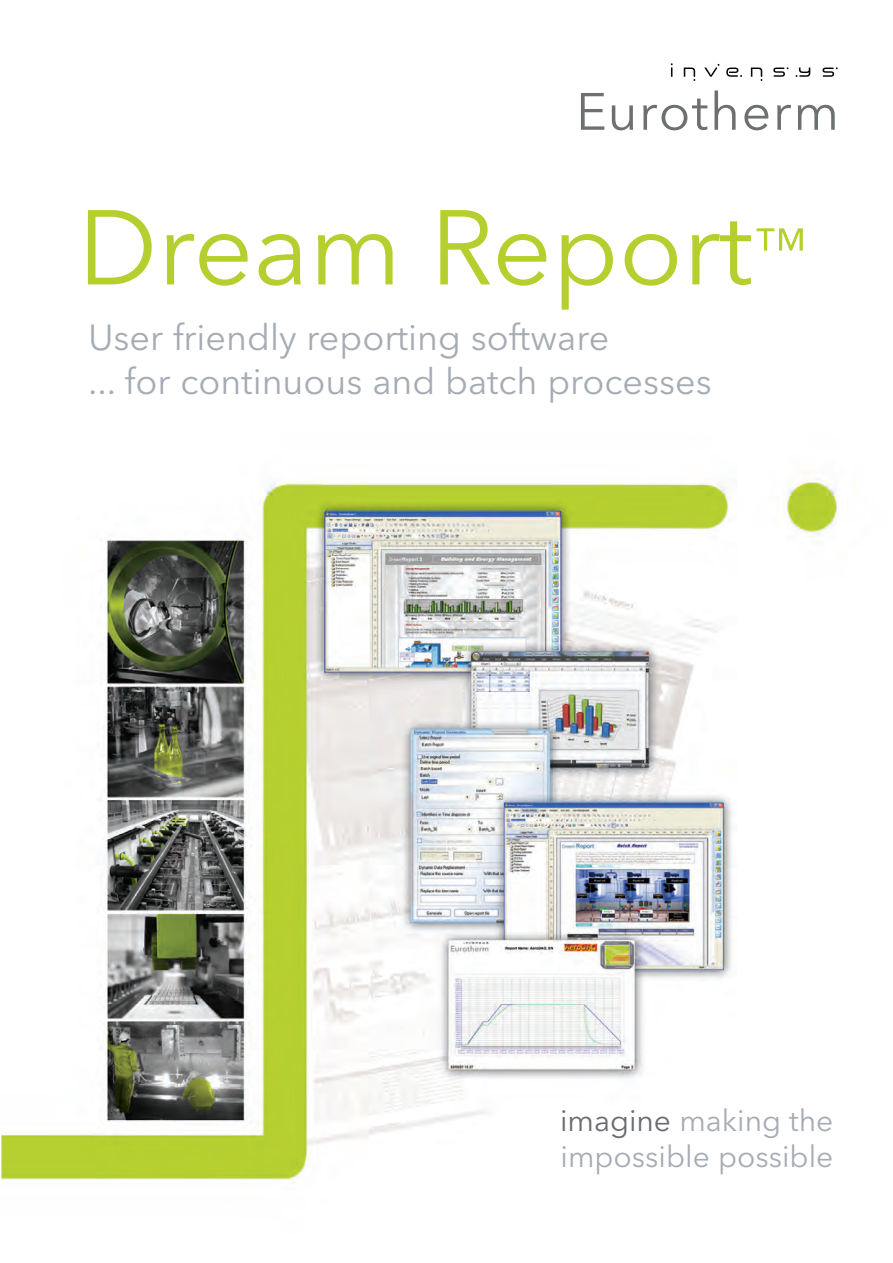
<style>
.page{position:relative;width:893px;height:1263px;background:#fff}
.page>*{position:absolute;margin:0;border:0;box-sizing:border-box;transform-origin:0 0}
.t1{font:105px "Avenir Next LT Pro";color:#b6cf2f}
.t2{font:36px/43.2px "Avenir Next LT Pro";color:#a6acb4}
.t3{font:30px/36px "Avenir Next LT Pro";color:#a6acb4}
.s1{color:#696b73}
</style>
<div class="page">
<img style="left:1px;top:128px;width:838px;height:1055px">
<svg style="left:581px;top:93px;width:23px;height:37px"></svg>
<svg style="left:612px;top:105px;width:21px;height:25px"></svg>
<svg style="left:643px;top:99px;width:64px;height:31px"></svg>
<svg style="left:714px;top:90px;width:22px;height:40px"></svg>
<svg style="left:744px;top:105px;width:24px;height:25px"></svg>
<svg style="left:777px;top:105px;width:14px;height:25px"></svg>
<svg style="left:798px;top:105px;width:37px;height:25px"></svg>
<svg style="left:795px;top:68px;width:15px;height:9px"></svg>
<svg style="left:773px;top:67px;width:15px;height:10px"></svg>
<svg style="left:751px;top:68px;width:11px;height:13px"></svg>
<svg style="left:684px;top:68px;width:11px;height:13px"></svg>
<svg style="left:671px;top:63px;width:2px;height:14px"></svg>
<svg style="left:726px;top:68px;width:16px;height:9px"></svg>
<svg style="left:704px;top:64px;width:15px;height:13px"></svg>
<svg style="left:823px;top:67px;width:15px;height:10px"></svg>
<p class="t1" style="left:78px;top:205px;width:730px">Dream Report<sup>™</sup></p>
<p class="t2" style="left:88px;top:319px;width:625px">User friendly reporting software<br>... for continuous and batch processes</p>
<p class="t3" style="left:560px;top:1105px;width:275px"><span class="s1">imagine</span> making the impossible possible</p>
</div>
